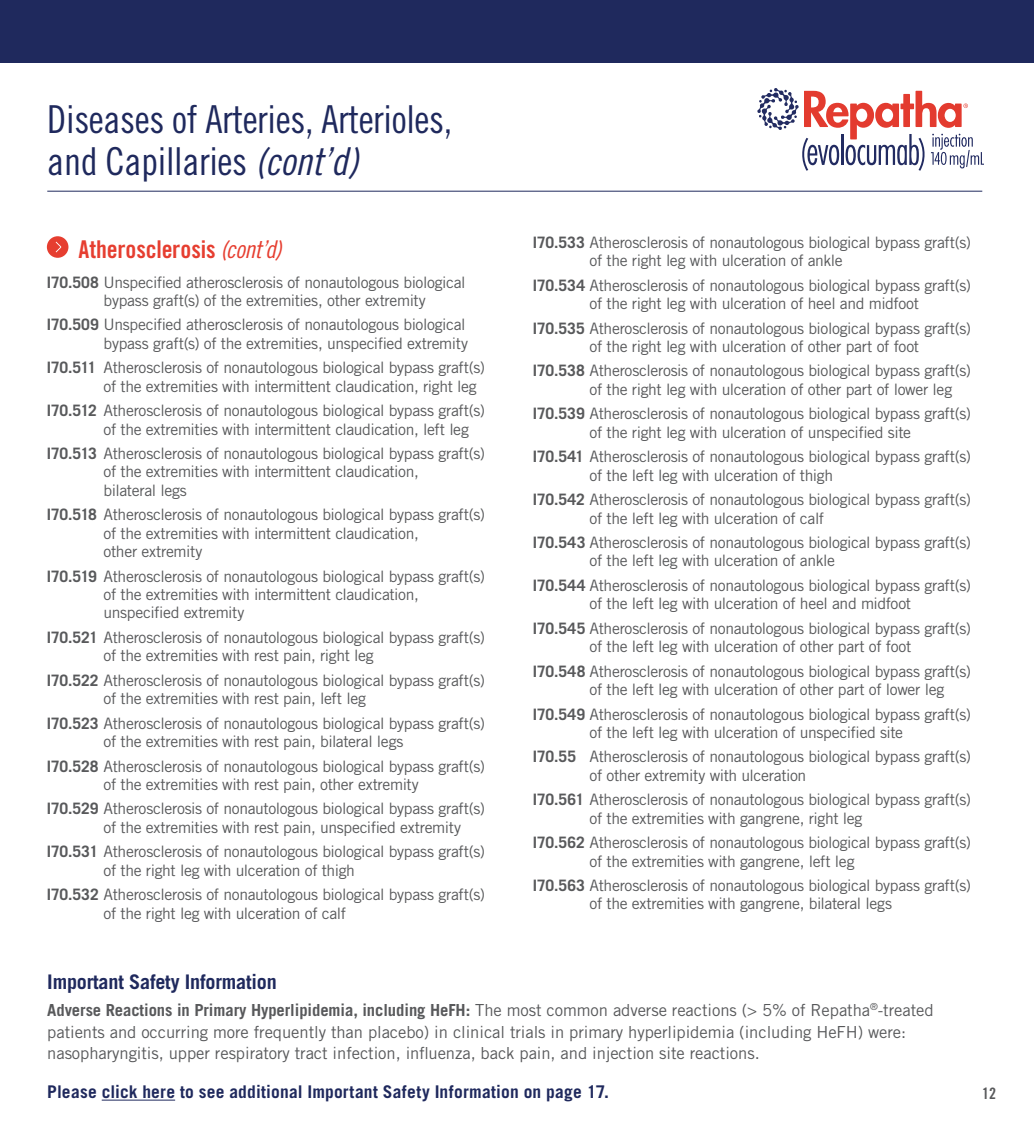
<style>
.page{position:relative;width:1034px;height:1134px;background:#fff}
.page>*{position:absolute;margin:0;border:0;box-sizing:border-box;transform-origin:0 0}
.t1{font:38.5px/42px "Trade Gothic LT Std Cn 18";letter-spacing:-.01em;color:#1f295d}
.t2{font:24.5px "Trade Gothic LT Std Bd Cn 20";letter-spacing:-.005em;color:#e63e30}
.t3{font:700 20.12px "Trade Gothic LT Std";letter-spacing:-.01em;color:#1f295d}
.t4{font:700 17.5px "Trade Gothic LT Std";letter-spacing:.01em;color:#1f295d}
.t5{font:16.62px/21.9px "Trade Gothic LT Std";letter-spacing:-.005em;color:#58595b}
.t6{font:15.75px/18.4px "Trade Gothic LT Std";letter-spacing:-.025em;color:#58595b}
.t7{font:15.75px "Trade Gothic LT Std Bd Cn 20";color:#58595b}
.s1{font-family:"Trade Gothic LT Std Cn 18 Obl"}
.s2{font-weight:700}
</style>
<div class="page">
<div style="left:0;top:0;width:1033px;height:63px;background:#1f295d"></div>
<svg style="left:757px;top:88px;width:225px;height:83px"></svg>
<div style="left:47px;top:236px;width:21px;height:22px;background:#e63e30;border-radius:50%"></div>
<svg style="left:56px;top:242px;width:5px;height:10px"></svg>
<hr style="left:47px;top:191px;width:935px;height:1px;background:#1f295d">
<h1 class="t1" style="left:47px;top:98px;width:406px">Diseases of Arteries, Arterioles, and Capillaries <span class="s1">(cont’d)</span></h1>
<h2 class="t2" style="left:79px;top:234px;width:204px">Atherosclerosis <span class="s1">(cont’d)</span></h2>
<p class="t6" style="left:104px;top:273px;width:363px;text-indent:-57px"><span class="s2">I70.508</span> Unspecified atherosclerosis of nonautologous biological bypass graft(s) of the extremities, other extremity</p>
<p class="t6" style="left:47px;top:315px;width:422px;text-align:right"><span class="s2">I70.509</span> Unspecified atherosclerosis of nonautologous biological bypass graft(s) of the extremities, unspecified extremity</p>
<p class="t6" style="left:104px;top:358px;width:382px;text-indent:-57px"><span class="s2">I70.511</span> Atherosclerosis of nonautologous biological bypass graft(s) of the extremities with intermittent claudication, right leg</p>
<p class="t6" style="left:104px;top:401px;width:382px;text-indent:-57px"><span class="s2">I70.512</span> Atherosclerosis of nonautologous biological bypass graft(s) of the extremities with intermittent claudication, left leg</p>
<p class="t6" style="left:104px;top:444px;width:382px;text-indent:-57px"><span class="s2">I70.513</span> Atherosclerosis of nonautologous biological bypass graft(s) of the extremities with intermittent claudication,<br>bilateral legs</p>
<p class="t6" style="left:104px;top:505px;width:382px;text-indent:-57px"><span class="s2">I70.518</span> Atherosclerosis of nonautologous biological bypass graft(s) of the extremities with intermittent claudication,<br>other extremity</p>
<p class="t6" style="left:104px;top:567px;width:382px;text-indent:-57px"><span class="s2">I70.519</span> Atherosclerosis of nonautologous biological bypass graft(s) of the extremities with intermittent claudication, unspecified extremity</p>
<p class="t6" style="left:104px;top:628px;width:382px;text-indent:-57px"><span class="s2">I70.521</span> Atherosclerosis of nonautologous biological bypass graft(s) of the extremities with rest pain, right leg</p>
<p class="t6" style="left:104px;top:671px;width:382px;text-indent:-57px"><span class="s2">I70.522</span> Atherosclerosis of nonautologous biological bypass graft(s) of the extremities with rest pain, left leg</p>
<p class="t6" style="left:104px;top:714px;width:382px;text-indent:-57px"><span class="s2">I70.523</span> Atherosclerosis of nonautologous biological bypass graft(s) of the extremities with rest pain, bilateral legs</p>
<p class="t6" style="left:47px;top:757px;width:439px;text-align:center"><span class="s2">I70.528</span> Atherosclerosis of nonautologous biological bypass graft(s) of the extremities with rest pain, other extremity</p>
<p class="t6" style="left:104px;top:799px;width:382px;text-indent:-57px"><span class="s2">I70.529</span> Atherosclerosis of nonautologous biological bypass graft(s) of the extremities with rest pain, unspecified extremity</p>
<p class="t6" style="left:104px;top:842px;width:382px;text-indent:-57px"><span class="s2">I70.531</span> Atherosclerosis of nonautologous biological bypass graft(s) of the right leg with ulceration of thigh</p>
<p class="t6" style="left:104px;top:885px;width:382px;text-indent:-57px"><span class="s2">I70.532</span> Atherosclerosis of nonautologous biological bypass graft(s) of the right leg with ulceration of calf</p>
<p class="t6" style="left:589px;top:233px;width:382px;text-indent:-57px"><span class="s2">I70.533</span> Atherosclerosis of nonautologous biological bypass graft(s) of the right leg with ulceration of ankle</p>
<p class="t6" style="left:532px;top:276px;width:439px;text-align:center"><span class="s2">I70.534</span> Atherosclerosis of nonautologous biological bypass graft(s) of the right leg with ulceration of heel and midfoot</p>
<p class="t6" style="left:532px;top:319px;width:439px;text-align:center"><span class="s2">I70.535</span> Atherosclerosis of nonautologous biological bypass graft(s) of the right leg with ulceration of other part of foot</p>
<p class="t6" style="left:589px;top:361px;width:382px;text-indent:-57px"><span class="s2">I70.538</span> Atherosclerosis of nonautologous biological bypass graft(s) of the right leg with ulceration of other part of lower leg</p>
<p class="t6" style="left:532px;top:404px;width:439px;text-align:center"><span class="s2">I70.539</span> Atherosclerosis of nonautologous biological bypass graft(s) of the right leg with ulceration of unspecified site</p>
<p class="t6" style="left:589px;top:447px;width:382px;text-indent:-57px"><span class="s2">I70.541</span> Atherosclerosis of nonautologous biological bypass graft(s) of the left leg with ulceration of thigh</p>
<p class="t6" style="left:589px;top:490px;width:382px;text-indent:-57px"><span class="s2">I70.542</span> Atherosclerosis of nonautologous biological bypass graft(s) of the left leg with ulceration of calf</p>
<p class="t6" style="left:589px;top:533px;width:382px;text-indent:-57px"><span class="s2">I70.543</span> Atherosclerosis of nonautologous biological bypass graft(s) of the left leg with ulceration of ankle</p>
<p class="t6" style="left:533px;top:576px;width:439px;text-align:center"><span class="s2">I70.544</span> Atherosclerosis of nonautologous biological bypass graft(s) of the left leg with ulceration of heel and midfoot</p>
<p class="t6" style="left:533px;top:619px;width:439px;text-align:center"><span class="s2">I70.545</span> Atherosclerosis of nonautologous biological bypass graft(s) of the left leg with ulceration of other part of foot</p>
<p class="t6" style="left:589px;top:662px;width:382px;text-indent:-57px"><span class="s2">I70.548</span> Atherosclerosis of nonautologous biological bypass graft(s) of the left leg with ulceration of other part of lower leg</p>
<p class="t6" style="left:589px;top:705px;width:382px;text-indent:-57px"><span class="s2">I70.549</span> Atherosclerosis of nonautologous biological bypass graft(s) of the left leg with ulceration of unspecified site</p>
<p class="t6" style="left:589px;top:747px;width:382px;text-indent:-57px"><span class="s2">I70.55</span> Atherosclerosis of nonautologous biological bypass graft(s) of other extremity with ulceration</p>
<p class="t6" style="left:589px;top:790px;width:382px;text-indent:-57px"><span class="s2">I70.561</span> Atherosclerosis of nonautologous biological bypass graft(s) of the extremities with gangrene, right leg</p>
<p class="t6" style="left:589px;top:833px;width:382px;text-indent:-57px"><span class="s2">I70.562</span> Atherosclerosis of nonautologous biological bypass graft(s) of the extremities with gangrene, left leg</p>
<p class="t6" style="left:589px;top:876px;width:382px;text-indent:-57px"><span class="s2">I70.563</span> Atherosclerosis of nonautologous biological bypass graft(s) of the extremities with gangrene, bilateral legs</p>
<p class="t3" style="left:47px;top:969px;width:231px">Important Safety Information</p>
<p class="t5" style="left:47px;top:999px;width:887px"><span class="s2">Adverse Reactions in Primary Hyperlipidemia, including HeFH:</span> The most common adverse reactions (&gt; 5% of Repatha<sup>®</sup>-treated patients and occurring more frequently than placebo) in clinical trials in primary hyperlipidemia (including HeFH) were: nasopharyngitis, upper respiratory tract infection, influenza, back pain, and injection site reactions.</p>
<p class="t4" style="left:47px;top:1081px;width:563px">Please click here to see additional Important Safety Information on page 17.</p>
<p class="t7" style="left:982px;top:1084px;width:15px">12</p>
</div>
